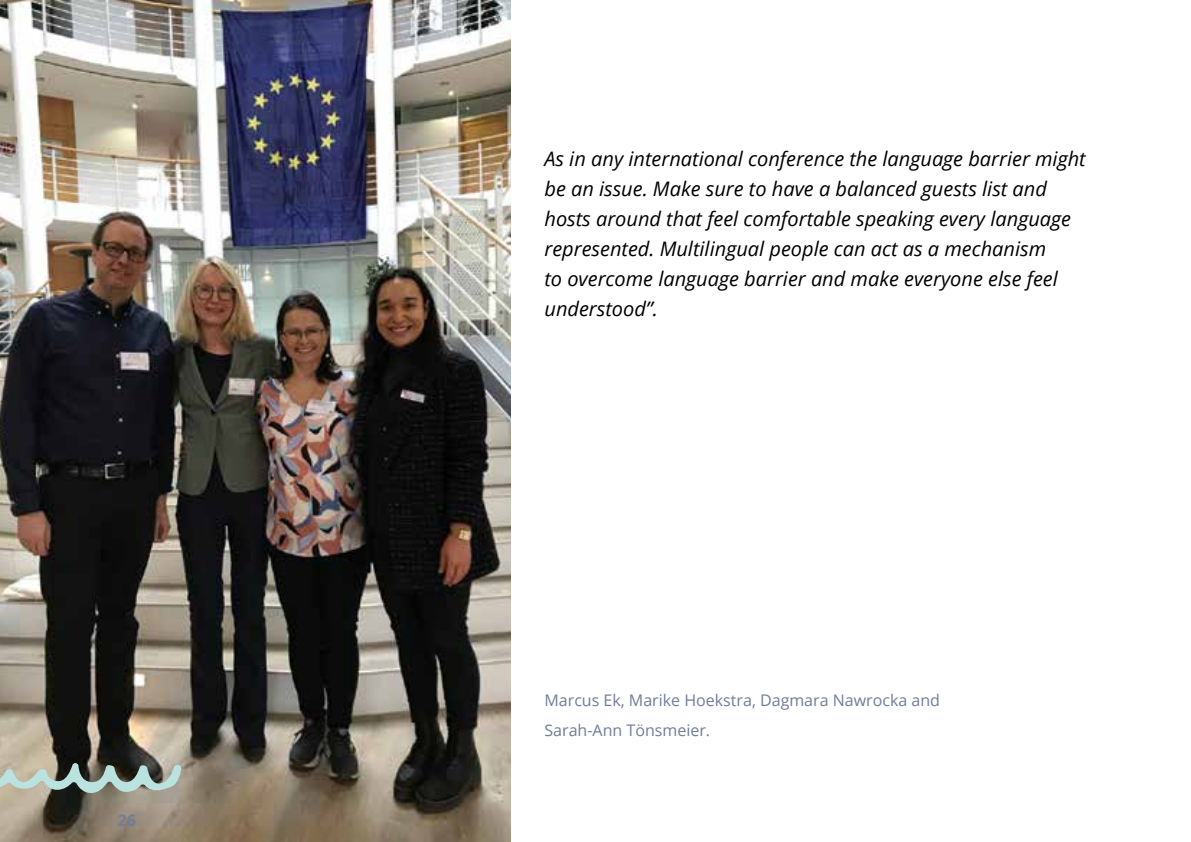
<style>
.page{position:relative;width:1191px;height:842px;background:#fff}
.page>*{position:absolute;margin:0;border:0;box-sizing:border-box;transform-origin:0 0}
.t1{font:italic 20px/30px "Open Sans";color:#000}
.t2{font:16px/30px "Open Sans";color:#717d99}
.t3{font:700 16px "Open Sans";color:#717d99}
</style>
<div class="page">
<img style="left:0;top:0;width:510px;height:842px">
<svg style="left:0;top:763px;width:181px;height:31px;background:#919c92"></svg>
<p class="t3" style="left:118px;top:809px;width:20px">26</p>
<p class="t1" style="left:544px;top:143px;width:543px">As in any international conference the language barrier might be an issue. Make sure to have a balanced guests list and hosts around that feel comfortable speaking every language represented. Multilingual people can act as a mechanism<br>to overcome language barrier and make everyone else feel understood”.</p>
<p class="t2" style="left:544px;top:685px;width:397px">Marcus Ek, Marike Hoekstra, Dagmara Nawrocka and<br>Sarah-Ann Tönsmeier.</p>
</div>
